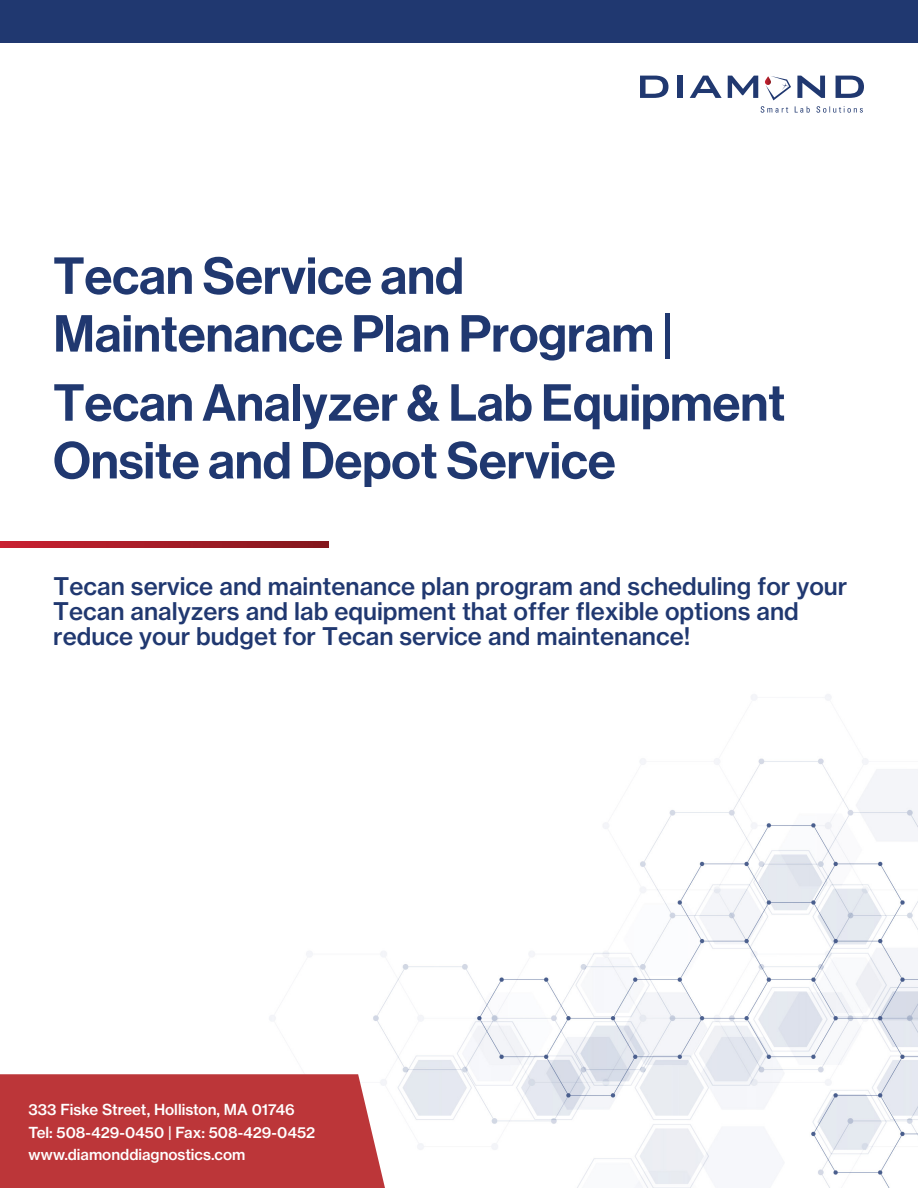
<style>
.page{position:relative;width:918px;height:1188px;background:#fff}
.page>*{position:absolute;margin:0;border:0;box-sizing:border-box;transform-origin:0 0}
.Cover_Subhead{font:51px/57.8px "N Haas Grotesk DS Pro 65 Md";color:#203870}
.Cover_Subhead-2{font:24px/25.2px "N Haas Grotesk TX Pro 65 Md";color:#203870}
.Cover_Footer{font:15px "N Haas Grotesk TX Pro 65 Md";color:#fff}
</style>
<div class="page">
<img style="left:269px;top:694px;width:649px;height:494px">
<div style="left:0;top:1074px;width:385px;height:114px;background:#bc3639"></div>
<svg style="left:640px;top:76px;width:28px;height:22px"></svg>
<div style="left:677px;top:76px;width:6px;height:22px;background:#203870"></div>
<svg style="left:690px;top:76px;width:32px;height:22px"></svg>
<svg style="left:728px;top:76px;width:30px;height:22px"></svg>
<svg style="left:797px;top:76px;width:28px;height:22px"></svg>
<svg style="left:836px;top:76px;width:28px;height:22px"></svg>
<svg style="left:765px;top:76px;width:26px;height:24px"></svg>
<svg style="left:761px;top:106px;width:102px;height:7px"></svg>
<div style="left:0;top:0;width:918px;height:43px;background:#203870"></div>
<svg style="left:0;top:541px;width:329px;height:7px;background:#a51c27"></svg>
<p class="Cover_Subhead" style="left:53px;top:247px;width:621px">Tecan Service and<br>Maintenance Plan Program |</p>
<p class="Cover_Subhead" style="left:53px;top:374px;width:734px">Tecan Analyzer &amp; Lab Equipment<br>Onsite and Depot Service</p>
<p class="Cover_Subhead-2" style="left:53px;top:574px;width:796px">Tecan service and maintenance plan program and scheduling for your<br>Tecan analyzers and lab equipment that offer flexible options and reduce your budget for Tecan service and maintenance!</p>
<p class="Cover_Footer" style="left:28px;top:1101px;width:268px">333 Fiske Street, Holliston, MA 01746</p>
<p class="Cover_Footer" style="left:28px;top:1123px;width:288px">Tel: 508-429-0450 | Fax: 508-429-0452</p>
<p class="Cover_Footer" style="left:28px;top:1146px;width:218px">www.diamonddiagnostics.com</p>
</div>
